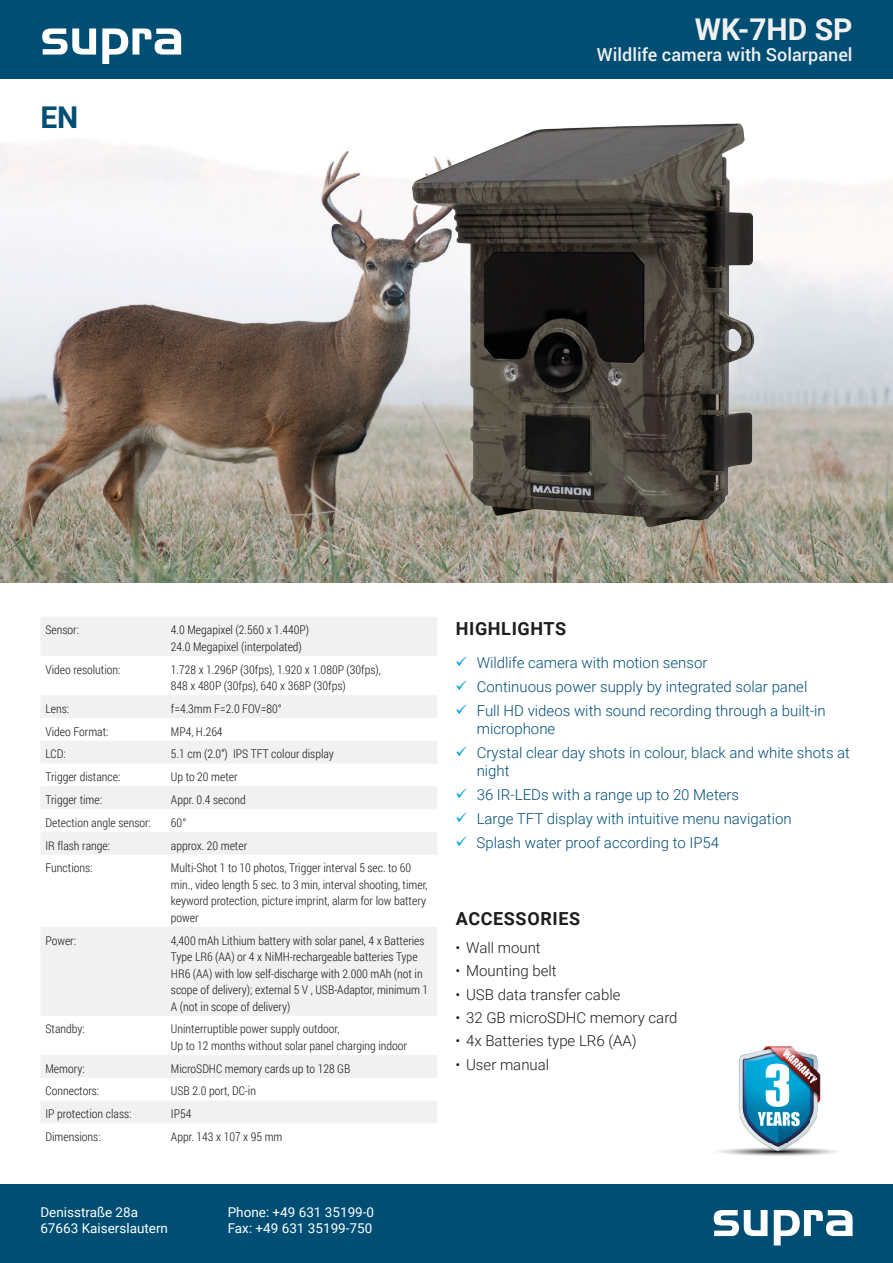
<style>
.page{position:relative;width:893px;height:1263px;background:#fff}
.page>*{position:absolute;margin:0;border:0;box-sizing:border-box;transform-origin:0 0}
.t1{font:700 30px "Roboto";color:#f1f1f1}
.t2{font:700 30px "Roboto";color:#004e74}
.t3{font:500 18px "Roboto";color:#f1f1f1}
.t4{font:700 18px "Roboto";letter-spacing:.035em;color:#1d1d1b}
.t5{font:300 15px/24px "Roboto";color:#004e74}
.t6{font:300 15px "Roboto";color:#1d1d1b}
.t7{font:13.5px/16.2px "Roboto";color:#fff}
.t8{font:300 12px/16.5px "Roboto Condensed";color:#1d1d1b}
</style>
<div class="page">
<img style="left:0;top:140px;width:893px;height:443px">
<img style="left:412px;top:123px;width:342px;height:405px">
<div style="left:0;top:1184px;width:893px;height:79px;background:#004e74"></div>
<div style="left:0;top:0;width:893px;height:79px;background:#004e74"></div>
<svg style="left:42px;top:28px;width:139px;height:36px"></svg>
<svg style="left:714px;top:1210px;width:139px;height:35px"></svg>
<img style="left:718px;top:1143px;width:120px;height:13px">
<img style="left:746px;top:1046px;width:64px;height:97px">
<img style="left:739px;top:1054px;width:7px;height:74px">
<img style="left:810px;top:1054px;width:7px;height:74px">
<img style="left:817px;top:1058px;width:4px;height:55px">
<svg style="left:41px;top:617px;width:396px;height:506px;fill:#f1f1f1"></svg>
<h1 class="t2" style="left:40px;top:96px;width:40px">EN</h1>
<h1 class="t1" style="left:695px;top:9px;width:159px">WK-7HD SP</h1>
<h2 class="t3" style="left:597px;top:42px;width:257px">Wildlife camera with Solarpanel</h2>
<p class="t8" style="left:45px;top:621px;width:35px">Sensor:</p>
<p class="t8" style="left:171px;top:621px;width:140px">4.0 Megapixel (2.560 x 1.440P)<br>24.0 Megapixel (interpolated)</p>
<p class="t8" style="left:45px;top:661px;width:77px">Video resolution:</p>
<p class="t8" style="left:171px;top:661px;width:211px">1.728 x 1.296P (30fps), 1.920 x 1.080P (30fps),<br>848 x 480P (30fps), 640 x 368P (30fps)</p>
<p class="t8" style="left:45px;top:700px;width:25px">Lens:</p>
<p class="t8" style="left:171px;top:700px;width:113px">f=4.3mm F=2.0 FOV=80°</p>
<p class="t8" style="left:45px;top:723px;width:65px">Video Format:</p>
<p class="t8" style="left:171px;top:723px;width:53px">MP4, H.264</p>
<p class="t8" style="left:45px;top:745px;width:22px">LCD:</p>
<p class="t8" style="left:171px;top:745px;width:164px">5.1 cm (2.0“) IPS TFT colour display</p>
<p class="t8" style="left:45px;top:768px;width:76px">Trigger distance:</p>
<p class="t8" style="left:171px;top:768px;width:68px">Up to 20 meter</p>
<p class="t8" style="left:45px;top:791px;width:58px">Trigger time:</p>
<p class="t8" style="left:171px;top:791px;width:76px">Appr. 0.4 second</p>
<p class="t8" style="left:45px;top:814px;width:107px">Detection angle sensor:</p>
<p class="t8" style="left:171px;top:814px;width:17px">60°</p>
<p class="t8" style="left:45px;top:837px;width:66px">IR flash range:</p>
<p class="t8" style="left:171px;top:837px;width:78px">approx. 20 meter</p>
<p class="t8" style="left:45px;top:859px;width:49px">Functions:</p>
<p class="t8" style="left:171px;top:859px;width:258px">Multi-Shot 1 to 10 photos, Trigger interval 5 sec. to 60 min., video length 5 sec. to 3 min, interval shooting, timer, keyword protection, picture imprint, alarm for low battery power</p>
<p class="t8" style="left:45px;top:932px;width:32px">Power:</p>
<p class="t8" style="left:171px;top:932px;width:259px">4,400 mAh Lithium battery with solar panel, 4 x Batteries Type LR6 (AA) or 4 x NiMH-rechargeable batteries Type HR6 (AA) with low self-discharge with 2.000 mAh (not in scope of delivery); external 5 V , USB-Adaptor, minimum 1<br>A (not in scope of delivery)</p>
<p class="t8" style="left:45px;top:1020px;width:41px">Standby:</p>
<p class="t8" style="left:171px;top:1020px;width:238px">Uninterruptible power supply outdoor,<br>Up to 12 months without solar panel charging indoor</p>
<p class="t8" style="left:45px;top:1060px;width:41px">Memory:</p>
<p class="t8" style="left:171px;top:1060px;width:181px">MicroSDHC memory cards up to 128 GB</p>
<p class="t8" style="left:45px;top:1082px;width:55px">Connectors:</p>
<p class="t8" style="left:171px;top:1082px;width:87px">USB 2.0 port, DC-in</p>
<p class="t8" style="left:45px;top:1105px;width:88px">IP protection class:</p>
<p class="t8" style="left:171px;top:1105px;width:22px">IP54</p>
<p class="t8" style="left:45px;top:1128px;width:57px">Dimensions:</p>
<p class="t8" style="left:171px;top:1128px;width:113px">Appr. 143 x 107 x 95 mm</p>
<p class="t7" style="left:40px;top:1204px;width:129px">Denisstraße 28a<br>67663 Kaiserslautern</p>
<p class="t7" style="left:228px;top:1204px;width:148px">Phone: +49 631 35199-0<br>Fax: +49 631 35199-750</p>
<h2 class="t4" style="left:456px;top:616px;width:112px">HIGHLIGHTS</h2>
<p class="t5" style="left:477px;top:650px;width:351px">Wildlife camera with motion sensor<br>Continuous power supply by integrated solar panel<br>Full HD videos with sound recording through a built-in</p>
<p class="t5" style="left:477px;top:716px;width:375px">microphone<br>Crystal clear day shots in colour, black and white shots at</p>
<p class="t5" style="left:477px;top:758px;width:316px">night<br>36 IR-LEDs with a range up to 20 Meters<br>Large TFT display with intuitive menu navigation<br>Splash water proof according to IP54</p>
<h2 class="t4" style="left:456px;top:906px;width:126px">ACCESSORIES</h2>
<p class="t6" style="left:455px;top:937px;width:87px">• Wall mount</p>
<p class="t6" style="left:455px;top:960px;width:103px">• Mounting belt</p>
<p class="t6" style="left:455px;top:984px;width:166px">• USB data transfer cable</p>
<p class="t6" style="left:455px;top:1007px;width:224px">• 32 GB microSDHC memory card</p>
<p class="t6" style="left:455px;top:1031px;width:183px">• 4x Batteries type LR6 (AA)</p>
<p class="t6" style="left:455px;top:1054px;width:95px">• User manual</p>
</div>
